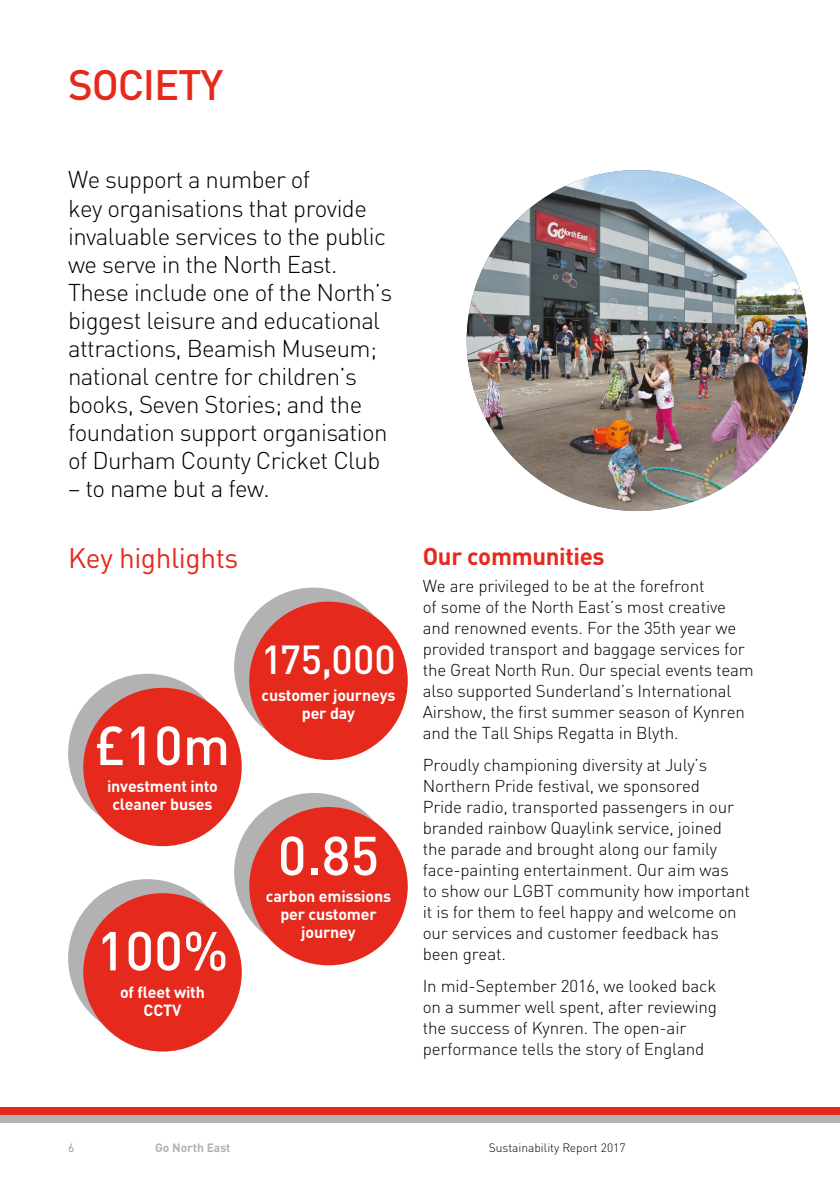
<style>
.page{position:relative;width:840px;height:1191px;background:#fff}
.page>*{position:absolute;margin:0;border:0;box-sizing:border-box;transform-origin:0 0}
.t1{font:500 54px "DINOT";color:#fff}
.t2{font:500 42px "DINOT";letter-spacing:-.03em;color:#e52a1d}
.t3{font:500 40px "DINOT";letter-spacing:-.005em;color:#fff}
.t4{font:28px "DINOT";letter-spacing:-.015em;color:#e52a1d}
.t5{font:300 24px/28px "DINOT";letter-spacing:-.025em;color:#000}
.t6{font:700 24px "DINOT";letter-spacing:-.015em;color:#e52a1d}
.t7{font:300 17px/21px "DINOT";letter-spacing:-.01em;color:#000}
.t8{font:700 16px/18px "DINOT";letter-spacing:-.01em;color:#fff;text-align:center}
.t9{font:300 12px "DINOT";color:#000}
.t10{font:700 12px "DINOT";color:#b3b2b2}
.t11{font:300 12px "DINOT";color:#706f6f}
</style>
<div class="page">
<img style="left:466px;top:170px;width:341px;height:341px;border-radius:170px">
<div style="left:68px;top:674px;width:158px;height:158px;background:#b3b2b2;border-radius:50%"></div>
<div style="left:83px;top:688px;width:158px;height:158px;background:#e52a1d;border-radius:50%"></div>
<div style="left:234px;top:587px;width:158px;height:159px;background:#b3b2b2;border-radius:50%"></div>
<div style="left:249px;top:601px;width:158px;height:159px;background:#e52a1d;border-radius:50%"></div>
<div style="left:68px;top:879px;width:158px;height:158px;background:#b3b2b2;border-radius:50%"></div>
<div style="left:83px;top:893px;width:158px;height:158px;background:#e52a1d;border-radius:50%"></div>
<div style="left:234px;top:793px;width:158px;height:158px;background:#b3b2b2;border-radius:50%"></div>
<div style="left:249px;top:807px;width:158px;height:158px;background:#e52a1d;border-radius:50%"></div>
<div style="left:0;top:1106px;width:839px;height:8px;background:#e52a1d"></div>
<div style="left:0;top:1114px;width:839px;height:8px;background:#b3b2b2"></div>
<h2 class="t2" style="left:68px;top:58px;width:156px">SOCIETY</h2>
<p class="t5" style="left:68px;top:166px;width:326px">We support a number of<br>key organisations that provide invaluable services to the public we serve in the North East.<br>These include one of the North’s biggest leisure and educational attractions, Beamish Museum; national centre for children’s books, Seven Stories; and the foundation support organisation of Durham County Cricket Club</p>
<h3 class="t5" style="left:68px;top:474px;width:203px">– to name but a few.</h3>
<h3 class="t4" style="left:68px;top:540px;width:172px">Key highlights</h3>
<h1 class="t1" style="left:95px;top:711px;width:137px">£10m</h1>
<p class="t8" style="left:107px;top:777px;width:112px">investment into cleaner buses</p>
<h1 class="t1" style="left:96px;top:916px;width:133px">100%</h1>
<p class="t8" style="left:120px;top:982px;width:86px">of fleet with<br>CCTV</p>
<h3 class="t3" style="left:261px;top:633px;width:136px">175,000</h3>
<p class="t8" style="left:261px;top:685px;width:135px">customer journeys per day</p>
<h1 class="t1" style="left:277px;top:821px;width:103px">0.85</h1>
<p class="t8" style="left:266px;top:887px;width:127px">carbon emissions per customer journey</p>
<h3 class="t6" style="left:422px;top:540px;width:183px">Our communities</h3>
<p class="t7" style="left:422px;top:575px;width:332px">We are privileged to be at the forefront<br>of some of the North East’s most creative and renowned events. For the 35th year we provided transport and baggage services for the Great North Run. Our special events team also supported Sunderland’s International Airshow, the first summer season of Kynren and the Tall Ships Regatta in Blyth.</p>
<p class="t7" style="left:422px;top:754px;width:328px">Proudly championing diversity at July’s Northern Pride festival, we sponsored<br>Pride radio, transported passengers in our branded rainbow Quaylink service, joined<br>the parade and brought along our family face-painting entertainment. Our aim was<br>to show our LGBT community how important it is for them to feel happy and welcome on our services and customer feedback has been great.</p>
<p class="t7" style="left:422px;top:975px;width:295px">In mid-September 2016, we looked back on a summer well spent, after reviewing the success of Kynren. The open-air performance tells the story of England</p>
<p class="t11" style="left:68px;top:1140px;width:8px">6</p>
<p class="t10" style="left:155px;top:1139px;width:77px">Go North East</p>
<p class="t9" style="left:488px;top:1140px;width:138px">Sustainability Report 2017</p>
</div>
